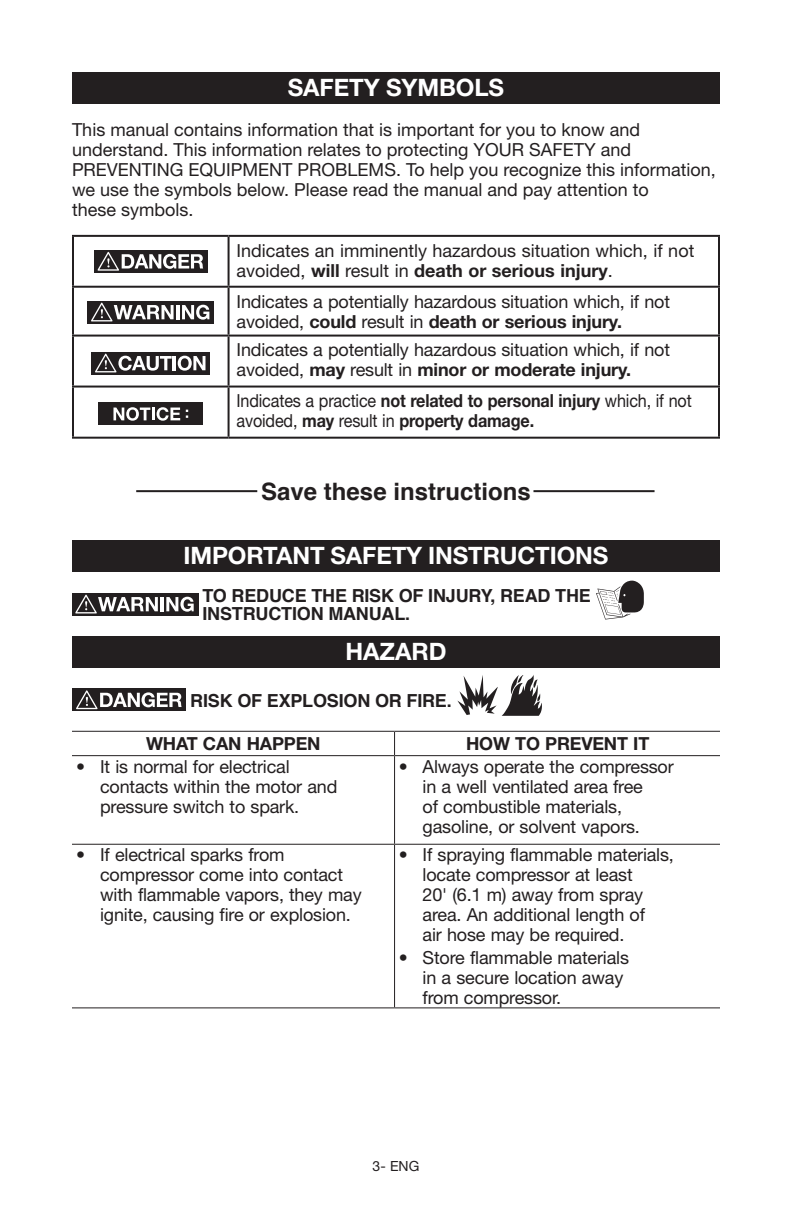
<style>
.page{position:relative;width:792px;height:1224px;background:#fff}
.page>*{position:absolute;margin:0;border:0;box-sizing:border-box;transform-origin:0 0}
._00-Section_Headline{font:700 24px "Helvetica Neue LT Std";letter-spacing:-.005em;color:#fff}
.t1{font:700 24px "Helvetica";color:#231f20}
._01_section_headline{font:700 24px "Helvetica Neue LT Std";color:#fff}
._06-SafetyList_PC_De{font:18px/20px "Helvetica Neue LT Std";letter-spacing:-.01em;color:#231f20}
._10-Warning_Caution{font:18px/20px "Helvetica Neue LT Std";letter-spacing:-.01em;color:#231f20}
._10-Warning_Caution-2{font:18px/20px "Helvetica Neue LT Std";letter-spacing:-.01em;color:#231f20;scale:.9 1}
.Danger_Warning_Cauti{font:700 18px "Helvetica";letter-spacing:-.01em;color:#231f20}
._02-Subhead_PC_Delta{font:700 18px "Helvetica Neue LT Std";letter-spacing:-.01em;color:#231f20}
.t2{font:14px "Helvetica Neue LT Std";color:#231f20}
.s1{font-weight:700}
</style>
<div class="page">
<hr style="left:72px;top:235px;width:157px;height:2px;background:#231f20">
<hr style="left:72px;top:237px;width:2px;height:49px;background:#231f20">
<hr style="left:229px;top:235px;width:491px;height:2px;background:#231f20">
<hr style="left:228px;top:237px;width:2px;height:49px;background:#231f20">
<hr style="left:718px;top:237px;width:2px;height:49px;background:#231f20">
<hr style="left:72px;top:286px;width:157px;height:2px;background:#231f20">
<hr style="left:72px;top:288px;width:2px;height:47px;background:#231f20">
<hr style="left:229px;top:286px;width:491px;height:2px;background:#231f20">
<hr style="left:228px;top:288px;width:2px;height:47px;background:#231f20">
<hr style="left:718px;top:288px;width:2px;height:47px;background:#231f20">
<hr style="left:72px;top:335px;width:157px;height:2px;background:#231f20">
<hr style="left:72px;top:337px;width:2px;height:49px;background:#231f20">
<hr style="left:229px;top:335px;width:491px;height:2px;background:#231f20">
<hr style="left:228px;top:337px;width:2px;height:49px;background:#231f20">
<hr style="left:718px;top:337px;width:2px;height:49px;background:#231f20">
<hr style="left:72px;top:386px;width:157px;height:2px;background:#231f20">
<hr style="left:72px;top:388px;width:2px;height:49px;background:#231f20">
<hr style="left:229px;top:386px;width:491px;height:2px;background:#231f20">
<hr style="left:228px;top:388px;width:2px;height:49px;background:#231f20">
<hr style="left:718px;top:388px;width:2px;height:49px;background:#231f20">
<hr style="left:72px;top:437px;width:157px;height:2px;background:#231f20">
<hr style="left:229px;top:437px;width:491px;height:2px;background:#231f20">
<div style="left:94px;top:250px;width:114px;height:23px;background:#231f20"></div>
<svg style="left:98px;top:252px;width:105px;height:19px"></svg>
<div style="left:88px;top:301px;width:126px;height:23px;background:#231f20"></div>
<svg style="left:91px;top:303px;width:83px;height:18px"></svg>
<hr style="left:176px;top:305px;width:3px;height:14px;background:#fff">
<svg style="left:182px;top:305px;width:27px;height:15px"></svg>
<div style="left:92px;top:352px;width:118px;height:23px;background:#231f20"></div>
<svg style="left:95px;top:354px;width:77px;height:18px"></svg>
<hr style="left:173px;top:356px;width:3px;height:14px;background:#fff">
<svg style="left:178px;top:356px;width:27px;height:15px"></svg>
<div style="left:99px;top:402px;width:104px;height:23px;background:#231f20"></div>
<svg style="left:113px;top:407px;width:67px;height:14px"></svg>
<svg style="left:72px;top:756px;width:648px;height:88px"></svg>
<hr style="left:72px;top:731px;width:323px;height:1px;background:#231f20">
<hr style="left:395px;top:731px;width:326px;height:1px;background:#231f20">
<svg style="left:394px;top:732px;width:1px;height:23px"></svg>
<hr style="left:72px;top:755px;width:323px;height:1px;background:#231f20">
<hr style="left:395px;top:755px;width:326px;height:1px;background:#231f20">
<hr style="left:394px;top:756px;width:1px;height:88px;background:#231f20">
<hr style="left:72px;top:844px;width:323px;height:1px;background:#231f20">
<hr style="left:395px;top:844px;width:326px;height:1px;background:#231f20">
<hr style="left:394px;top:845px;width:1px;height:162px;background:#231f20">
<hr style="left:72px;top:1007px;width:323px;height:1px;background:#231f20">
<hr style="left:395px;top:1007px;width:326px;height:1px;background:#231f20">
<div style="left:720px;top:421px;width:9px;height:687px;background:#fff"></div>
<div style="left:73px;top:688px;width:113px;height:23px;background:#231f20"></div>
<svg style="left:76px;top:690px;width:106px;height:19px"></svg>
<svg style="left:457px;top:675px;width:85px;height:40px"></svg>
<div style="left:72px;top:593px;width:126px;height:23px;background:#231f20"></div>
<svg style="left:75px;top:595px;width:83px;height:18px"></svg>
<hr style="left:161px;top:597px;width:3px;height:14px;background:#fff">
<svg style="left:166px;top:597px;width:28px;height:15px"></svg>
<svg style="left:596px;top:581px;width:48px;height:39px"></svg>
<div style="left:72px;top:72px;width:648px;height:32px;background:#231f20"></div>
<div style="left:72px;top:540px;width:648px;height:32px;background:#231f20"></div>
<div style="left:72px;top:636px;width:648px;height:32px;background:#231f20"></div>
<hr style="left:136px;top:490px;width:121px;height:2px;background:#231f20">
<hr style="left:533px;top:490px;width:122px;height:2px;background:#231f20">
<p class="_00-Section_Headline" style="left:288px;top:73px;width:218px">SAFETY SYMBOLS</p>
<p class="_06-SafetyList_PC_De" style="left:72px;top:119px;width:645px">This manual contains information that is important for you to know and understand. This information relates to protecting YOUR SAFETY and PREVENTING EQUIPMENT PROBLEMS. To help you recognize this information, we use the symbols below. Please read the manual and pay attention to</p>
<p class="_06-SafetyList_PC_De" style="left:72px;top:199px;width:123px">these symbols.</p>
<p class="_10-Warning_Caution" style="left:237px;top:240px;width:459px">Indicates an imminently hazardous situation which, if not avoided, <span class="s1">will</span> result in <span class="s1">death or serious injury</span>.</p>
<p class="_10-Warning_Caution" style="left:237px;top:291px;width:435px">Indicates a potentially hazardous situation which, if not avoided, <span class="s1">could</span> result in <span class="s1">death or serious injury.</span></p>
<p class="_10-Warning_Caution" style="left:237px;top:340px;width:435px">Indicates a potentially hazardous situation which, if not avoided, <span class="s1">may</span> result in <span class="s1">minor or moderate injury.</span></p>
<p class="_10-Warning_Caution-2" style="left:237px;top:391px;width:507px">Indicates a practice <span class="s1">not related to personal injury</span> which, if not avoided, <span class="s1">may</span> result in <span class="s1">property damage.</span></p>
<p class="t1" style="left:261px;top:472px;width:271px">Save these instructions</p>
<p class="_00-Section_Headline" style="left:183px;top:541px;width:427px">IMPORTANT SAFETY INSTRUCTIONS</p>
<p class="Danger_Warning_Cauti" style="left:202px;top:581px;width:390px">TO REDUCE THE RISK OF INJURY, READ THE</p>
<p class="Danger_Warning_Cauti" style="left:202px;top:599px;width:209px">INSTRUCTION MANUAL.</p>
<p class="_01_section_headline" style="left:345px;top:637px;width:103px">HAZARD</p>
<p class="Danger_Warning_Cauti" style="left:190px;top:686px;width:263px">RISK OF EXPLOSION OR FIRE.</p>
<p class="_02-Subhead_PC_Delta" style="left:146px;top:732px;width:176px">WHAT CAN HAPPEN</p>
<p class="_02-Subhead_PC_Delta" style="left:466px;top:732px;width:185px">HOW TO PREVENT IT</p>
<p class="_06-SafetyList_PC_De" style="left:100px;top:756px;width:239px;text-indent:-24px">• It is normal for electrical contacts within the motor and pressure switch to spark.</p>
<p class="_06-SafetyList_PC_De" style="left:423px;top:756px;width:253px;text-indent:-24px">• Always operate the compressor in a well ventilated area free<br>of combustible materials, gasoline, or solvent vapors.</p>
<p class="_06-SafetyList_PC_De" style="left:100px;top:845px;width:263px;text-indent:-24px">• If electrical sparks from compressor come into contact with flammable vapors, they may ignite, causing fire or explosion.</p>
<p class="_06-SafetyList_PC_De" style="left:423px;top:845px;width:253px;text-indent:-24px">• If spraying flammable materials, locate compressor at least<br>20' (6.1 m) away from spray area. An additional length of<br>air hose may be required.</p>
<p class="_06-SafetyList_PC_De" style="left:423px;top:947px;width:208px;text-indent:-24px">• Store flammable materials in a secure location away from compressor.</p>
<p class="t2" style="left:373px;top:1158px;width:48px">3- ENG</p>
</div>
